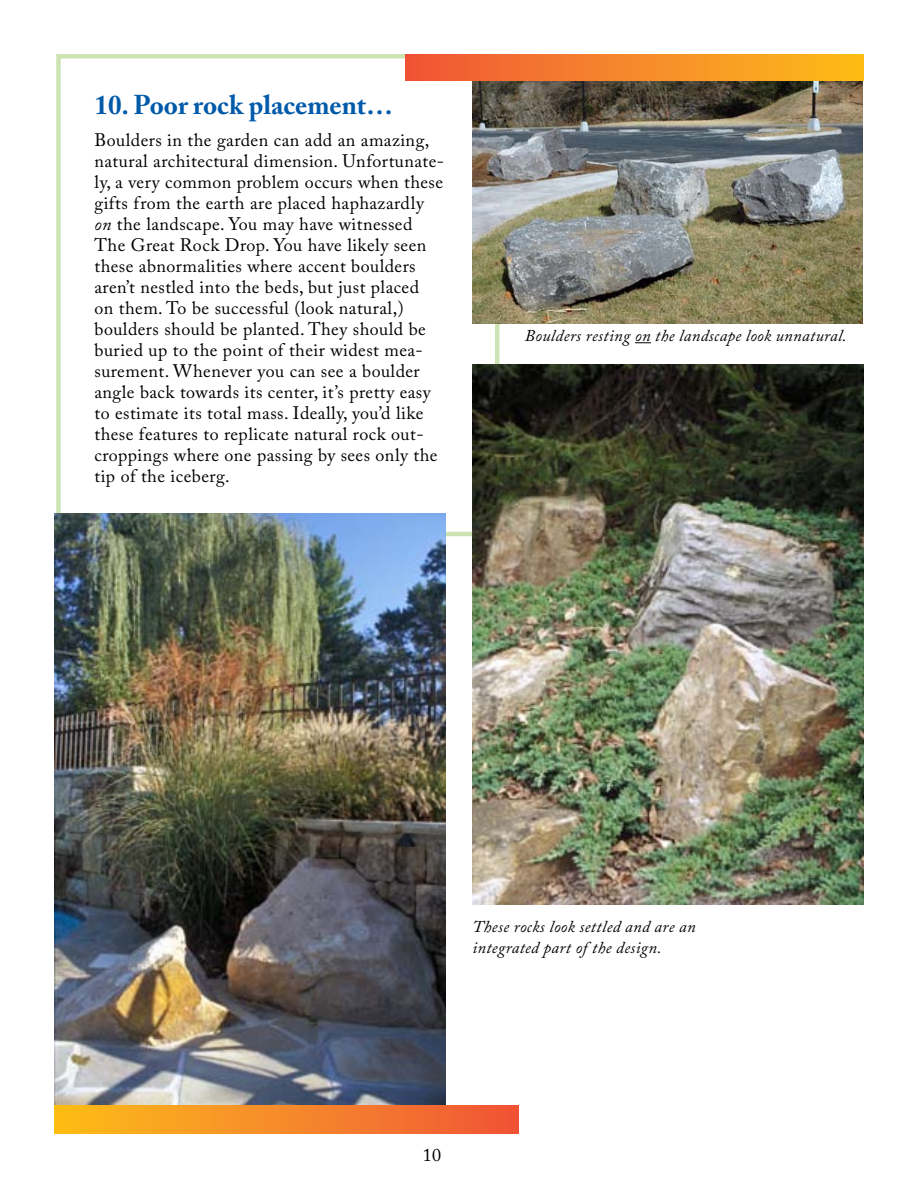
<style>
.page{position:relative;width:918px;height:1188px;background:#fff}
.page>*{position:absolute;margin:0;border:0;box-sizing:border-box;transform-origin:0 0}
.t1{font:700 27px "Adobe Caslon Pro";color:#005aaa}
.t2{font:18px/21px "Adobe Caslon Pro";letter-spacing:.025em;color:#000}
.t3{font:italic 16.5px/21px "Adobe Caslon Pro";letter-spacing:.025em;color:#000}
.s1{font-style:italic}
</style>
<div class="page">
<div style="left:56px;top:54px;width:444px;height:482px;border:4px solid #acd183"></div>
<img style="left:472px;top:81px;width:390px;height:243px">
<img style="left:472px;top:364px;width:392px;height:540px">
<img style="left:54px;top:513px;width:392px;height:593px">
<div style="left:405px;top:54px;width:459px;height:27px;background:linear-gradient(to right,#f05538,#fdbe19)"></div>
<div style="left:54px;top:1106px;width:465px;height:28px;background:linear-gradient(to right,#fdbe19,#f05438)"></div>
<svg style="left:635px;top:342px;width:16px;height:1px"></svg>
<h1 class="t1" style="left:94px;top:89px;width:300px">10. Poor rock placement…</h1>
<p class="t2" style="left:94px;top:129px;width:351px">Boulders in the garden can add an amazing, natural architectural dimension. Unfortunate&shy;ly, a very common problem occurs when these gifts from the earth are placed haphazardly <span class="s1">on</span> the landscape. You may have witnessed The Great Rock Drop. You have likely seen these abnormalities where accent boulders aren’t nestled into the beds, but just placed<br>on them. To be successful (look natural,) boulders should be planted. They should be buried up to the point of their widest mea&shy;surement. Whenever you can see a boulder angle back towards its center, it’s pretty easy to estimate its total mass. Ideally, you’d like these features to replicate natural rock out&shy;croppings where one passing by sees only the tip of the iceberg.</p>
<p class="t3" style="left:525px;top:325px;width:323px">Boulders resting on the landscape look unnatural.</p>
<p class="t3" style="left:472px;top:915px;width:225px">These rocks look settled and are an integrated part of the design.</p>
<p class="t2" style="left:423px;top:1144px;width:20px">10</p>
</div>
